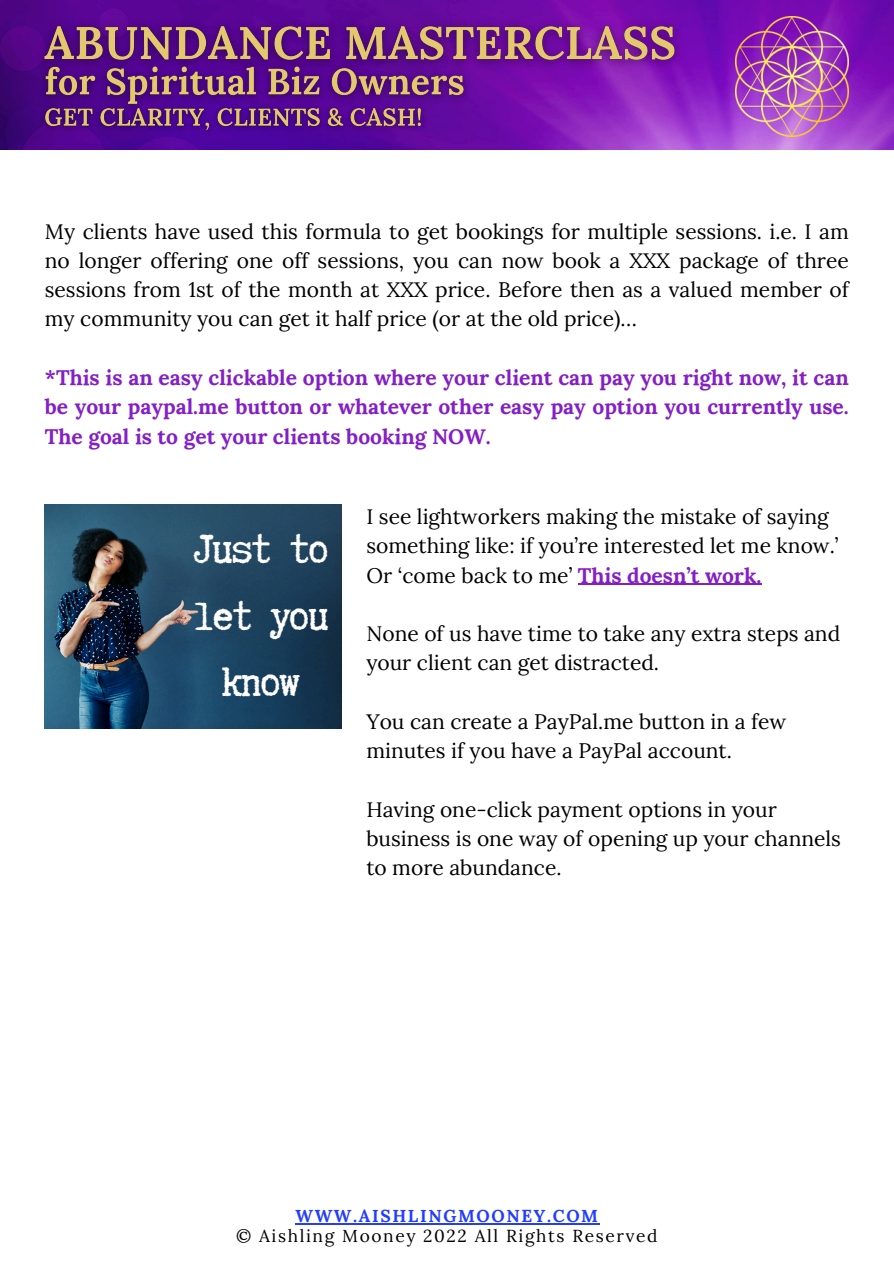
<style>
.page{position:relative;width:894px;height:1264px;background:#fff}
.page>*{position:absolute;margin:0;border:0;box-sizing:border-box;transform-origin:0 0}
.t1{font:48px/66.3px "Truetypewriter Polygl OTT";letter-spacing:-.045em;color:#fff;text-align:center}
.t2{font:21px/29.2px "Lora";color:#000}
.t3{font:700 21px/29.2px "Lora";color:#841fc5;text-align:justify}
.t4{font:17.4px "Lora";letter-spacing:.095em;color:#000}
.t5{font:700 17.4px "Lora";letter-spacing:.095em;color:#233dff}
.s1{font-weight:700;color:#841fc5}
</style>
<div class="page">
<img style="left:0;top:0;width:893px;height:149px">
<img style="left:45px;top:504px;width:296px;height:224px">
<hr style="left:295px;top:1222px;width:304px;height:2px;background:#233dff">
<hr style="left:577px;top:583px;width:184px;height:1px;background:#841fc5">
<img style="left:29px;top:12px;width:662px;height:66px">
<img style="left:32px;top:55px;width:445px;height:64px">
<img style="left:36px;top:98px;width:395px;height:42px">
<img style="left:735px;top:16px;width:113px;height:120px">
<p class="t2" style="left:45px;top:216px;width:805px;text-align:justify">My clients have used this formula to get bookings for multiple sessions. i.e. I am no longer offering one off sessions, you can now book a XXX package of three sessions from 1st of the month at XXX price. Before then as a valued member of my community you can get it half price (or at the old price)…</p>
<h6 class="t3" style="left:45px;top:363px;width:805px">*This is an easy clickable option where your client can pay you right now, it can be your paypal.me button or whatever other easy pay option you currently use.<br>The goal is to get your clients booking NOW.</h6>
<p class="t1" style="left:193px;top:516px;width:138px">Just to let you know</p>
<h6 class="t2" style="left:366px;top:501px;width:473px">I see lightworkers making the mistake of saying something like: if you’re interested let me know.’<br>Or ‘come back to me’ <span class="s1">This doesn’t work.</span></h6>
<h6 class="t2" style="left:366px;top:618px;width:475px">None of us have time to take any extra steps and your client can get distracted.</h6>
<h6 class="t2" style="left:366px;top:706px;width:421px">You can create a PayPal.me button in a few minutes if you have a PayPal account.</h6>
<p class="t2" style="left:366px;top:794px;width:476px">Having one-click payment options in your business is one way of opening up your channels to more abundance.</p>
<h6 class="t5" style="left:295px;top:1204px;width:304px">WWW.AISHLINGMOONEY.COM</h6>
<h2 class="t4" style="left:236px;top:1224px;width:422px">© Aishling Mooney 2022 All Rights Reserved</h2>
</div>
